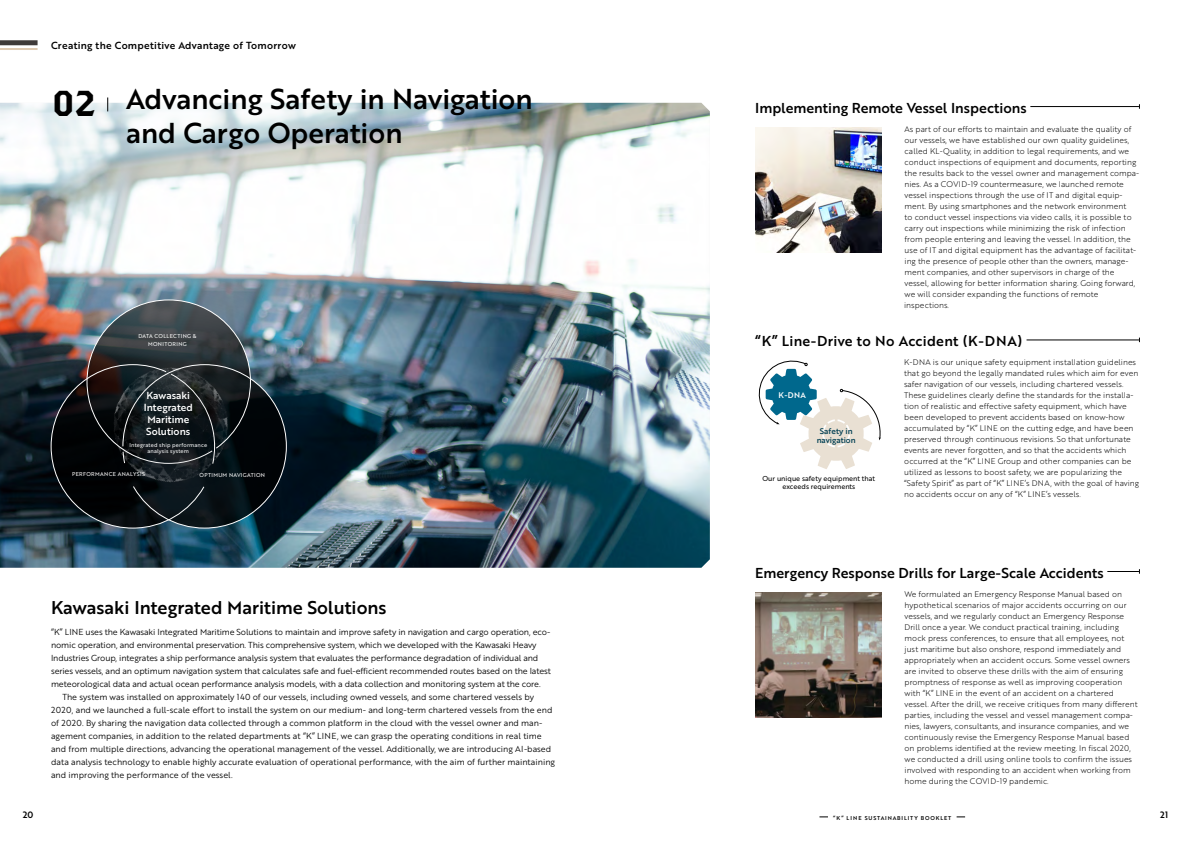
<style>
.page{position:relative;width:1191px;height:842px;background:#fff}
.page>*{position:absolute;margin:0;border:0;box-sizing:border-box;transform-origin:0 0}
.t1{font:36px "Brothers OT";color:#000}
.t2{font:28px/34px "Brother 1816 Medium";color:#000}
.t3{font:18px "Brother 1816 Medium";color:#000}
.t4{font:14px "Brother 1816 Medium";color:#000}
.t5{font:14px "Brother 1816 Medium";letter-spacing:.02em;color:#000}
.t6{font:10px "Brother 1816 Medium";letter-spacing:.025em;color:#000}
.t7{font:10px/12px "Brother 1816 Medium";color:#fff}
.t8{font:9px "Brother 1816 Medium";color:#000}
.t9{font:8.5px "Brother 1816 Book";color:#000}
.t10{font:8px/11px "Brother 1816 Light";color:#000}
.t11{font:8px/9px "Brother 1816 Medium";color:#074356;text-align:center}
.t12{font:8px "Brother 1816 Medium";color:#fff}
.t13{font:7px/7.5px "Brother 1816 Regular";color:#000;text-align:center}
.t14{font:5.5px/8px "Brother 1816 Regular";letter-spacing:.065em;color:#fff;text-align:center}
.t15{font:5.5px/6px "Brother 1816 Regular";letter-spacing:.025em;color:#fff;text-align:center}
.t16{font:5.5px "Brother 1816 Medium";letter-spacing:.15em;color:#000}
</style>
<div class="page">
<img style="left:0;top:103px;width:710px;height:465px">
<img style="left:755px;top:128px;width:127px;height:124px">
<img style="left:755px;top:592px;width:127px;height:125px">
<svg style="left:51px;top:397px;width:236px;height:132px;background:#0c1419"></svg>
<img style="left:0;top:45px;width:481px;height:352px">
<hr style="left:1030px;top:106px;width:109px;height:1px;background:#000">
<hr style="left:1026px;top:340px;width:113px;height:1px;background:#000">
<hr style="left:1107px;top:571px;width:32px;height:1px;background:#000">
<svg style="left:107px;top:97px;width:1px;height:14px"></svg>
<svg style="left:758px;top:360px;width:123px;height:109px"></svg>
<svg style="left:113px;top:369px;width:122px;height:120px;background:#192023"></svg>
<div style="left:0;top:40px;width:38px;height:5px;background:#3e3a39"></div>
<hr style="left:0;top:48px;width:38px;height:2px;background:#decab2">
<p class="t6" style="left:51px;top:38px;width:246px">Creating the Competitive Advantage of Tomorrow</p>
<h2 class="t2" style="left:126px;top:81px;width:408px">Advancing Safety in Navigation and Cargo Operation</h2>
<h1 class="t1" style="left:51px;top:87px;width:47px">02</h1>
<h3 class="t4" style="left:755px;top:97px;width:273px">Implementing Remote Vessel Inspections</h3>
<p class="t10" style="left:904px;top:123px;width:237px">As part of our efforts to maintain and evaluate the quality of our vessels, we have established our own quality guidelines, called KL-Quality, in addition to legal requirements, and we conduct inspections of equipment and documents, reporting the results back to the vessel owner and management compa&shy;nies. As a COVID-19 countermeasure, we launched remote vessel inspections through the use of IT and digital equip&shy;ment. By using smartphones and the network environment<br>to conduct vessel inspections via video calls, it is possible to carry out inspections while minimizing the risk of infection from people entering and leaving the vessel. In addition, the use of IT and digital equipment has the advantage of facilitat&shy;ing the presence of people other than the owners, manage&shy;ment companies, and other supervisors in charge of the vessel, allowing for better information sharing. Going forward, we will consider expanding the functions of remote inspections.</p>
<h3 class="t5" style="left:755px;top:330px;width:269px">“K” Line-Drive to No Accident (K-DNA)</h3>
<p class="t10" style="left:904px;top:357px;width:236px">K-DNA is our unique safety equipment installation guidelines that go beyond the legally mandated rules which aim for even safer navigation of our vessels, including chartered vessels.<br>These guidelines clearly define the standards for the installa&shy;tion of realistic and effective safety equipment, which have been developed to prevent accidents based on know-how accumulated by “K” LINE on the cutting edge, and have been preserved through continuous revisions. So that unfortunate events are never forgotten, and so that the accidents which occurred at the “K” LINE Group and other companies can be utilized as lessons to boost safety, we are popularizing the “Safety Spirit” as part of “K” LINE’s DNA, with the goal of having no accidents occur on any of “K” LINE’s vessels.</p>
<p class="t14" style="left:138px;top:331px;width:60px">DATA COLLECTING &amp;<br>MONITORING</p>
<p class="t7" style="left:146px;top:389px;width:45px">Kawasaki</p>
<p class="t12" style="left:778px;top:389px;width:29px">K-DNA</p>
<p class="t7" style="left:144px;top:401px;width:50px">Integrated<br>Maritime<br>Solutions</p>
<p class="t15" style="left:129px;top:441px;width:79px">Integrated ship performance analysis system</p>
<p class="t11" style="left:816px;top:426px;width:41px">Safety in navigation</p>
<p class="t13" style="left:762px;top:475px;width:114px">Our unique safety equipment that exceeds requirements</p>
<p class="t14" style="left:72px;top:470px;width:74px">PERFORMANCE ANALYSIS</p>
<p class="t14" style="left:199px;top:471px;width:67px">OPTIMUM NAVIGATION</p>
<h3 class="t3" style="left:51px;top:594px;width:337px">Kawasaki Integrated Maritime Solutions</h3>
<p class="t9" style="left:51px;top:626px;width:501px">“K” LINE uses the Kawasaki Integrated Maritime Solutions to maintain and improve safety in navigation and cargo operation, eco-</p>
<p class="t9" style="left:51px;top:639px;width:487px">nomic operation, and environmental preservation. This comprehensive system, which we developed with the Kawasaki Heavy</p>
<p class="t9" style="left:51px;top:652px;width:489px">Industries Group, integrates a ship performance analysis system that evaluates the performance degradation of individual and</p>
<p class="t9" style="left:51px;top:665px;width:501px">series vessels, and an optimum navigation system that calculates safe and fuel-efficient recommended routes based on the latest</p>
<p class="t9" style="left:51px;top:678px;width:491px">meteorological data and actual ocean performance analysis models, with a data collection and monitoring system at the core.</p>
<p class="t9" style="left:62px;top:691px;width:473px">The system was installed on approximately 140 of our vessels, including owned vessels, and some chartered vessels by</p>
<p class="t9" style="left:51px;top:704px;width:503px">2020, and we launched a full-scale effort to install the system on our medium- and long-term chartered vessels from the end</p>
<p class="t9" style="left:51px;top:717px;width:493px">of 2020. By sharing the navigation data collected through a common platform in the cloud with the vessel owner and man-</p>
<p class="t9" style="left:51px;top:730px;width:492px">agement companies, in addition to the related departments at “K” LINE, we can grasp the operating conditions in real time</p>
<p class="t9" style="left:51px;top:743px;width:502px">and from multiple directions, advancing the operational management of the vessel. Additionally, we are introducing AI-based</p>
<p class="t9" style="left:51px;top:756px;width:505px">data analysis technology to enable highly accurate evaluation of operational performance, with the aim of further maintaining</p>
<p class="t9" style="left:51px;top:769px;width:183px">and improving the performance of the vessel.</p>
<h3 class="t4" style="left:755px;top:562px;width:350px">Emergency Response Drills for Large-Scale Accidents</h3>
<p class="t10" style="left:904px;top:588px;width:234px">We formulated an Emergency Response Manual based on hypothetical scenarios of major accidents occurring on our vessels, and we regularly conduct an Emergency Response Drill once a year. We conduct practical training, including mock press conferences, to ensure that all employees, not just maritime but also onshore, respond immediately and appropriately when an accident occurs. Some vessel owners are invited to observe these drills with the aim of ensuring promptness of response as well as improving cooperation with “K” LINE in the event of an accident on a chartered vessel. After the drill, we receive critiques from many different parties, including the vessel and vessel management compa&shy;nies, lawyers, consultants, and insurance companies, and we continuously revise the Emergency Response Manual based on problems identified at the review meeting. In fiscal 2020, we conducted a drill using online tools to confirm the issues involved with responding to an accident when working from home during the COVID-19 pandemic.</p>
<p class="t8" style="left:23px;top:807px;width:12px">20</p>
<p class="t16" style="left:833px;top:813px;width:119px">“K” LINE SUSTAINABILITY BOOKLET</p>
<p class="t8" style="left:1160px;top:807px;width:10px">21</p>
</div>
